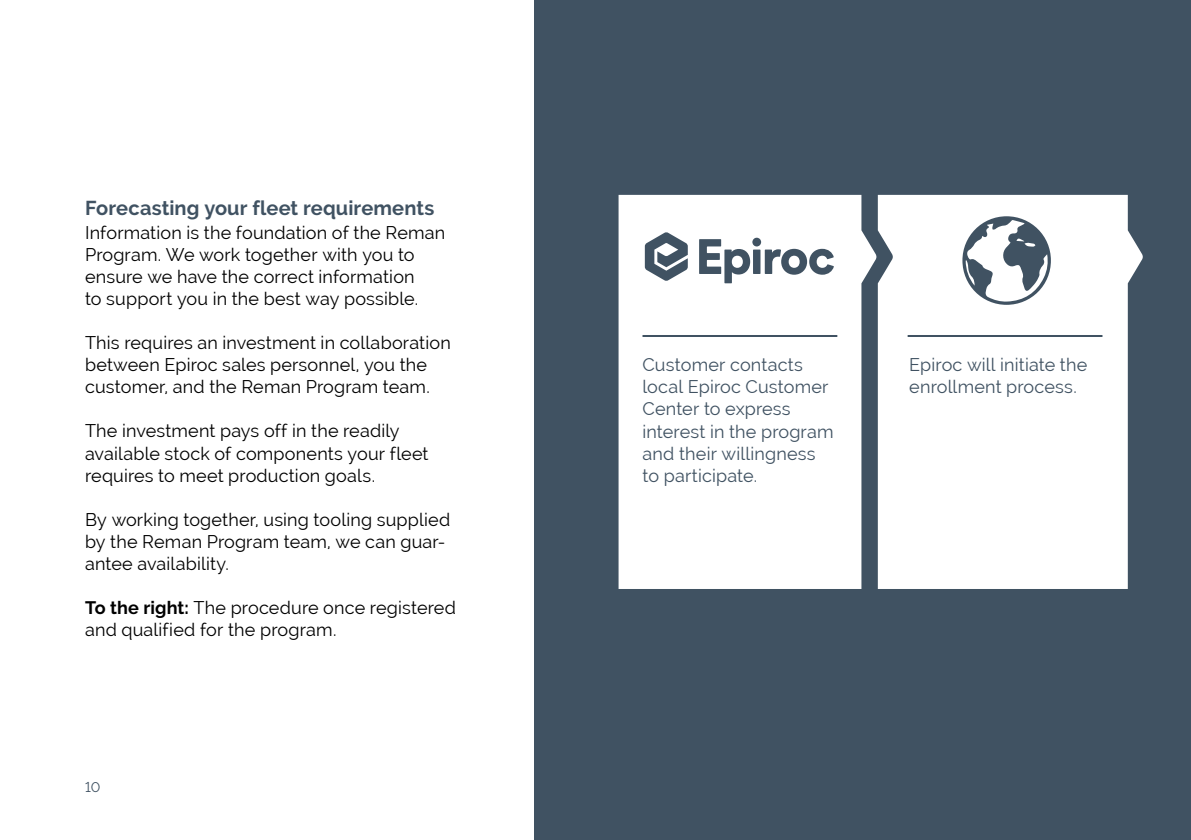
<style>
.page{position:relative;width:1191px;height:840px;background:#fff}
.page>*{position:absolute;margin:0;border:0;box-sizing:border-box;transform-origin:0 0}
.t1{font:700 20px "Raleway";letter-spacing:.005em;color:#405262}
.t2{font:18px/22px "Raleway";letter-spacing:.01em;color:#000}
.t3{font:18px/22px "Raleway";letter-spacing:.01em;color:#405262}
.t4{font:14px "Raleway";color:#405262}
.s1{font-weight:700}
</style>
<div class="page">
<div style="left:533px;top:0;width:658px;height:839px;background:#405262"></div>
<div style="left:878px;top:195px;width:264px;height:393px;background:#fff"></div>
<div style="left:618px;top:195px;width:258px;height:393px;background:#fff"></div>
<svg style="left:645px;top:232px;width:43px;height:49px"></svg>
<svg style="left:699px;top:237px;width:135px;height:46px"></svg>
<svg style="left:962px;top:216px;width:89px;height:89px"></svg>
<hr style="left:642px;top:335px;width:195px;height:2px;background:#405262">
<hr style="left:907px;top:335px;width:195px;height:2px;background:#405262">
<p class="t1" style="left:85px;top:197px;width:351px">Forecasting your fleet requirements</p>
<p class="t2" style="left:85px;top:222px;width:362px">Information is the foundation of the Reman Program. We work together with you to ensure we have the correct information<br>to support you in the best way possible.</p>
<p class="t2" style="left:85px;top:332px;width:367px">This requires an investment in collaboration between Epiroc sales personnel, you the customer, and the Reman Program team.</p>
<p class="t2" style="left:85px;top:420px;width:345px">The investment pays off in the readily available stock of components your fleet requires to meet production goals.</p>
<p class="t2" style="left:85px;top:508px;width:367px">By working together, using tooling supplied by the Reman Program team, we can guar&shy;antee availability.</p>
<p class="t2" style="left:85px;top:596px;width:372px"><span class="s1">To the right:</span> The procedure once registered and qualified for the program.</p>
<p class="t4" style="left:85px;top:778px;width:17px">10</p>
<p class="t3" style="left:642px;top:354px;width:193px">Customer contacts local Epiroc Customer<br>Center to express interest in the program and their willingness to participate.</p>
<p class="t3" style="left:909px;top:354px;width:179px">Epiroc will initiate the enrollment process.</p>
</div>
